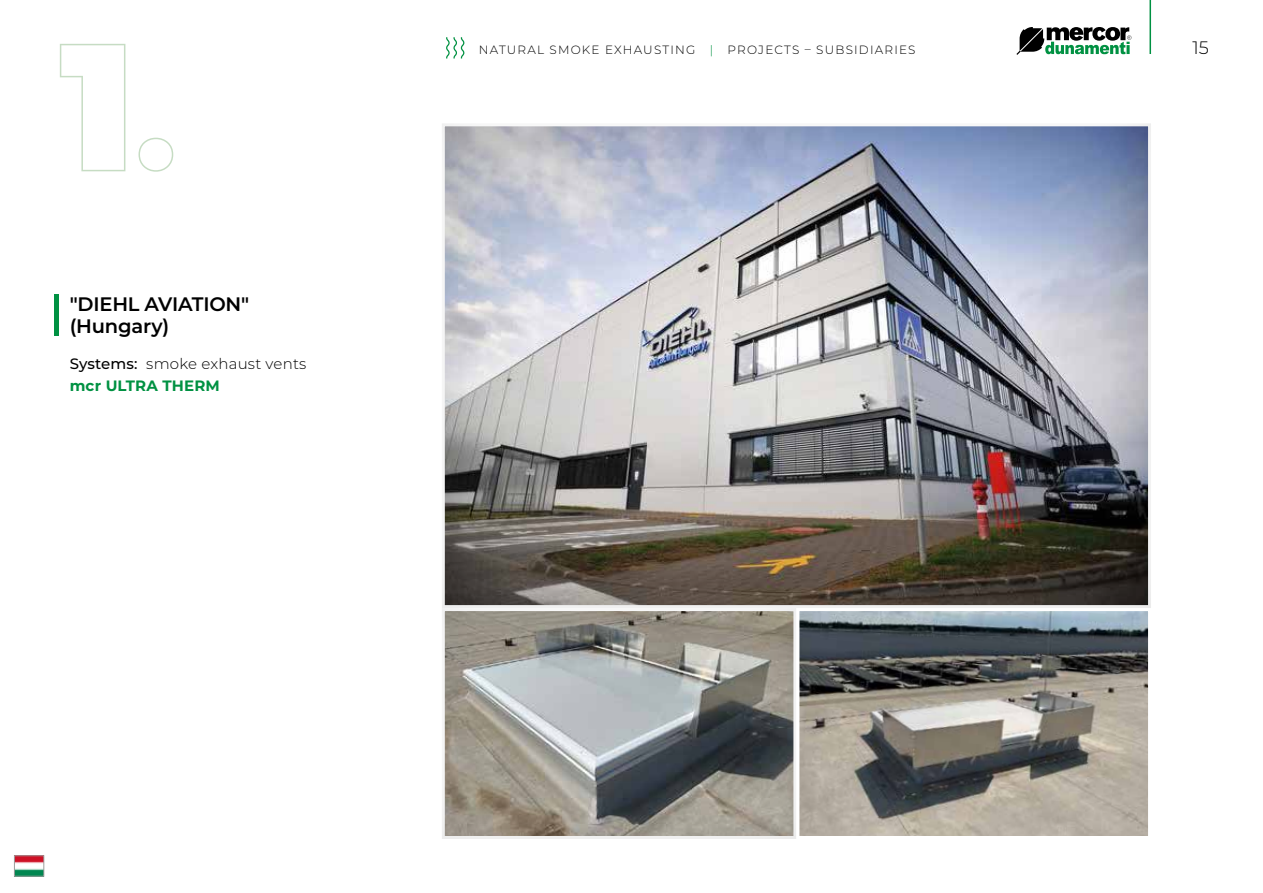
<style>
.page{position:relative;width:1263px;height:893px;background:#fff}
.page>*{position:absolute;margin:0;border:0;box-sizing:border-box;transform-origin:0 0}
.t1{font:600 19.5px/22.5px "Montserrat";letter-spacing:-.01em;color:#000}
.t2{font:300 18px "Montserrat";color:#000}
.t3{font:300 15px/22.5px "Montserrat";letter-spacing:.015em;color:#000}
.t4{font:300 12px "Montserrat";letter-spacing:.1em;color:#000}
.s1{font-weight:500}
.s2{font-weight:700;color:#009142}
.s3{color:#009142}
</style>
<div class="page">
<div style="left:441px;top:122px;width:711px;height:486px;background:#000;opacity:.1"></div>
<div style="left:440px;top:607px;width:357px;height:234px;background:#000;opacity:.1"></div>
<img style="left:800px;top:612px;width:347px;height:223px">
<div style="left:796px;top:608px;width:355px;height:231px;border:3px solid #fff"></div>
<hr style="left:54px;top:294px;width:4px;height:42px;background:#009142">
<svg style="left:1016px;top:27px;width:115px;height:28px"></svg>
<hr style="left:1149px;top:0;width:2px;height:54px;background:#009142">
<svg style="left:446px;top:37px;width:18px;height:22px"></svg>
<img style="left:16px;top:858px;width:26px;height:16px">
<div style="left:14px;top:856px;width:30px;height:20px;border:1px solid #9d9d9c"></div>
<svg style="left:60px;top:44px;width:65px;height:127px"></svg>
<svg style="left:139px;top:138px;width:34px;height:34px"></svg>
<h1 class="t1" style="left:70px;top:292px;width:181px">"DIEHL AVIATION" (Hungary)</h1>
<p class="t3" style="left:70px;top:352px;width:238px"><span class="s1">Systems:</span> smoke exhaust vents <span class="s2">mcr ULTRA THERM</span></p>
<p class="t4" style="left:479px;top:42px;width:438px">NATURAL SMOKE EXHAUSTING <span class="s3">|</span> PROJECTS – SUBSIDIARIES</p>
<h2 class="t2" style="left:1192px;top:35px;width:18px">15</h2>
</div>
